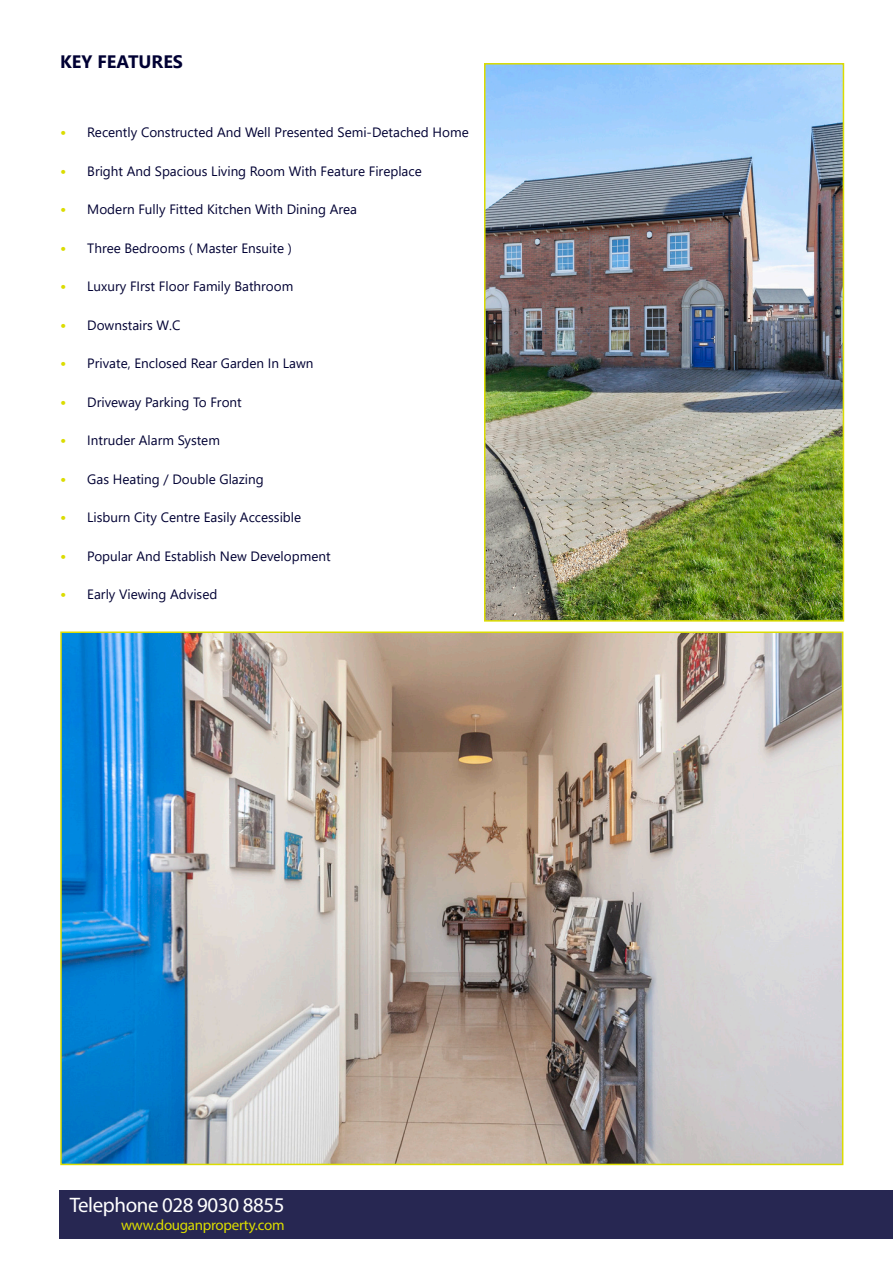
<style>
.page{position:relative;width:893px;height:1263px;background:#fff}
.page>*{position:absolute;margin:0;border:0;box-sizing:border-box;transform-origin:0 0}
.t1{font:21px "Myriad Pro";letter-spacing:-.02em;color:#fff}
.t2{font:700 18px "Segoe UI";color:#003}
.t3{font:15px "Myriad Pro";letter-spacing:-.02em;color:#dbdc00}
.t4{font:13.5px "Segoe UI";color:#003}
.s1{font-weight:700;font-size:15px;color:#dbdc00}
</style>
<div class="page">
<img style="left:63px;top:634px;width:777px;height:528px">
<div style="left:60px;top:1191px;width:833px;height:48px;background:#272752"></div>
<img style="left:487px;top:66px;width:354px;height:553px">
<div style="left:484px;top:63px;width:360px;height:559px;border:2px solid #dbdc00"></div>
<p class="t2" style="left:60px;top:45px;width:124px">KEY FEATURES</p>
<p class="t4" style="left:60px;top:119px;width:410px"><span class="s1">•</span> Recently Constructed And Well Presented Semi-Detached Home</p>
<p class="t4" style="left:60px;top:158px;width:363px"><span class="s1">•</span> Bright And Spacious Living Room With Feature Fireplace</p>
<p class="t4" style="left:60px;top:196px;width:298px"><span class="s1">•</span> Modern Fully Fitted Kitchen With Dining Area</p>
<p class="t4" style="left:60px;top:235px;width:233px"><span class="s1">•</span> Three Bedrooms ( Master Ensuite )</p>
<p class="t4" style="left:60px;top:273px;width:235px"><span class="s1">•</span> Luxury FIrst Floor Family Bathroom</p>
<p class="t4" style="left:60px;top:312px;width:122px"><span class="s1">•</span> Downstairs W.C</p>
<p class="t4" style="left:60px;top:350px;width:255px"><span class="s1">•</span> Private, Enclosed Rear Garden In Lawn</p>
<p class="t4" style="left:60px;top:389px;width:183px"><span class="s1">•</span> Driveway Parking To Front</p>
<p class="t4" style="left:60px;top:427px;width:161px"><span class="s1">•</span> Intruder Alarm System</p>
<p class="t4" style="left:60px;top:466px;width:205px"><span class="s1">•</span> Gas Heating / Double Glazing</p>
<p class="t4" style="left:60px;top:505px;width:242px"><span class="s1">•</span> Lisburn City Centre Easily Accessible</p>
<p class="t4" style="left:60px;top:543px;width:272px"><span class="s1">•</span> Popular And Establish New Development</p>
<p class="t4" style="left:60px;top:582px;width:159px"><span class="s1">•</span> Early Viewing Advised</p>
<p class="t1" style="left:70px;top:1192px;width:216px">Telephone 028 9030 8855</p>
<p class="t3" style="left:121px;top:1216px;width:165px">www.douganproperty.com</p>
</div>
